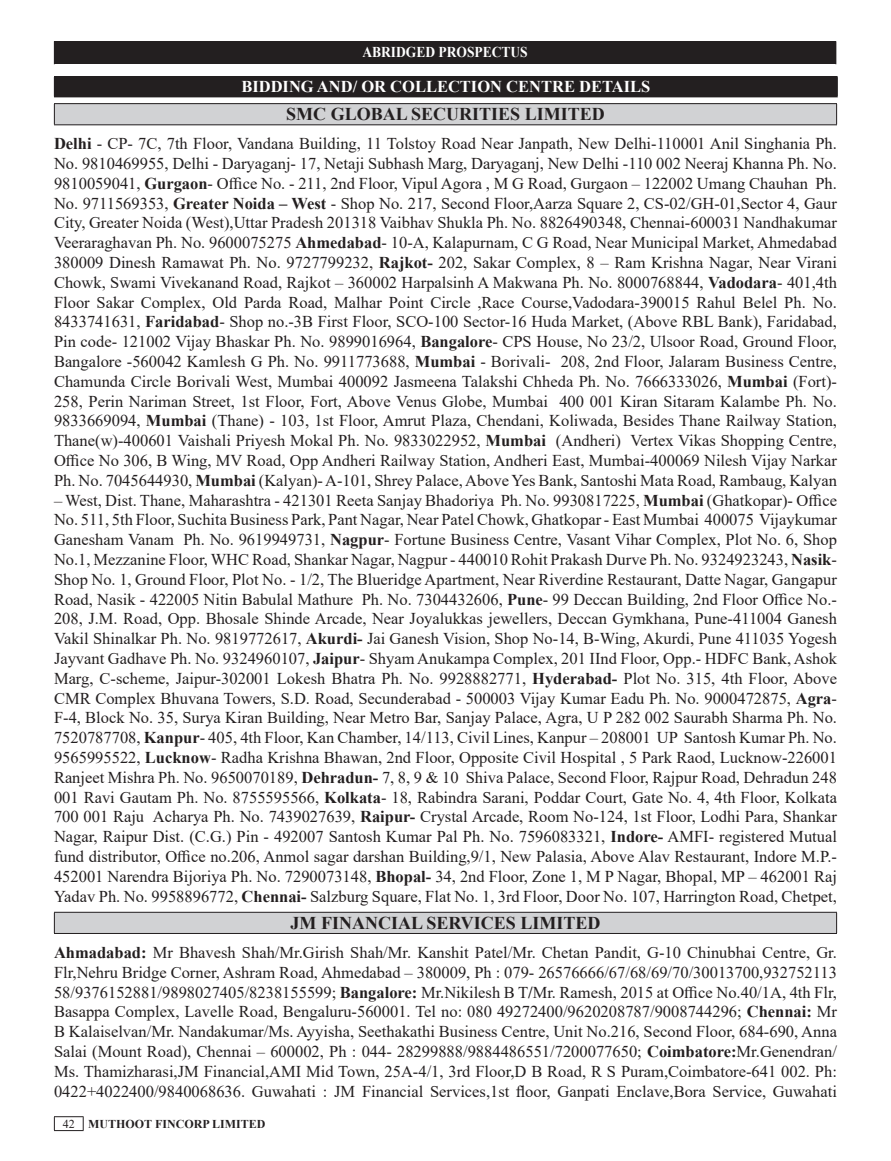
<style>
.page{position:relative;width:891px;height:1161px;background:#fff}
.page>*{position:absolute;margin:0;border:0;box-sizing:border-box;transform-origin:0 0}
.t1{font:700 18px "Times New Roman";color:#231f20}
.Indent_6_35{font:16.5px/19.8px "Times New Roman";color:#231f20;text-align:justify}
.t2{font:700 16.5px "Times New Roman";color:#fff}
.t3{font:700 15px "Times New Roman";color:#fff;scale:.9 1}
.t4{font:700 12px "Times New Roman";color:#231f20}
.t5{font:12px "Times New Roman";color:#231f20}
.s1{font-weight:700}
</style>
<div class="page">
<hr style="left:54px;top:1116px;width:30px;height:1px;background:#231f20">
<svg style="left:54px;top:1117px;width:1px;height:13px"></svg>
<svg style="left:83px;top:1117px;width:1px;height:13px"></svg>
<hr style="left:54px;top:1130px;width:30px;height:1px;background:#231f20">
<div style="left:54px;top:41px;width:782px;height:23px;background:#231f20"></div>
<svg style="left:836px;top:41px;width:1px;height:23px"></svg>
<div style="left:54px;top:77px;width:783px;height:20px;background:#231f20"></div>
<hr style="left:54px;top:76px;width:784px;height:1px;background:#231f20">
<svg style="left:837px;top:77px;width:1px;height:20px"></svg>
<hr style="left:54px;top:97px;width:784px;height:1px;background:#231f20">
<div style="left:54px;top:104px;width:783px;height:21px;background:#d1d2d4"></div>
<hr style="left:54px;top:103px;width:783px;height:1px;background:#231f20">
<svg style="left:54px;top:104px;width:1px;height:20px"></svg>
<svg style="left:836px;top:104px;width:1px;height:20px"></svg>
<hr style="left:54px;top:124px;width:783px;height:1px;background:#231f20">
<div style="left:54px;top:912px;width:783px;height:21px;background:#d1d2d4"></div>
<hr style="left:54px;top:912px;width:783px;height:1px;background:#231f20">
<svg style="left:54px;top:913px;width:1px;height:20px"></svg>
<svg style="left:836px;top:913px;width:1px;height:20px"></svg>
<hr style="left:54px;top:933px;width:783px;height:1px;background:#231f20">
<p class="t3" style="left:362px;top:42px;width:185px">ABRIDGED PROSPECTUS</p>
<p class="t2" style="left:241px;top:75px;width:411px">BIDDING AND/ OR COLLECTION CENTRE DETAILS</p>
<p class="t1" style="left:286px;top:102px;width:320px">SMC GLOBAL SECURITIES LIMITED</p>
<p class="Indent_6_35" style="left:54px;top:133px;width:785px"><span class="s1">Delhi</span> - CP- 7C, 7th Floor, Vandana Building, 11 Tolstoy Road Near Janpath, New Delhi-110001 Anil Singhania Ph.<br>No. 9810469955, Delhi - Daryaganj- 17, Netaji Subhash Marg, Daryaganj, New Delhi -110 002 Neeraj Khanna Ph. No.<br>9810059041, <span class="s1">Gurgaon</span>- Office No. - 211, 2nd Floor, Vipul Agora , M G Road, Gurgaon – 122002 Umang Chauhan Ph.<br>No. 9711569353, <span class="s1">Greater Noida – West</span> - Shop No. 217, Second Floor,Aarza Square 2, CS-02/GH-01,Sector 4, Gaur City, Greater Noida (West),Uttar Pradesh 201318 Vaibhav Shukla Ph. No. 8826490348, Chennai-600031 Nandhakumar Veeraraghavan Ph. No. 9600075275 <span class="s1">Ahmedabad</span>- 10-A, Kalapurnam, C G Road, Near Municipal Market, Ahmedabad 380009 Dinesh Ramawat Ph. No. 9727799232, <span class="s1">Rajkot-</span> 202, Sakar Complex, 8 – Ram Krishna Nagar, Near Virani Chowk, Swami Vivekanand Road, Rajkot – 360002 Harpalsinh A Makwana Ph. No. 8000768844, <span class="s1">Vadodara</span>- 401,4th Floor Sakar Complex, Old Parda Road, Malhar Point Circle ,Race Course,Vadodara-390015 Rahul Belel Ph. No.<br>8433741631, <span class="s1">Faridabad</span>- Shop no.-3B First Floor, SCO-100 Sector-16 Huda Market, (Above RBL Bank), Faridabad, Pin code- 121002 Vijay Bhaskar Ph. No. 9899016964, <span class="s1">Bangalore</span>- CPS House, No 23/2, Ulsoor Road, Ground Floor, Bangalore -560042 Kamlesh G Ph. No. 9911773688, <span class="s1">Mumbai</span> - Borivali- 208, 2nd Floor, Jalaram Business Centre, Chamunda Circle Borivali West, Mumbai 400092 Jasmeena Talakshi Chheda Ph. No. 7666333026, <span class="s1">Mumbai</span> (Fort)- 258, Perin Nariman Street, 1st Floor, Fort, Above Venus Globe, Mumbai 400 001 Kiran Sitaram Kalambe Ph. No.<br>9833669094, <span class="s1">Mumbai</span> (Thane) - 103, 1st Floor, Amrut Plaza, Chendani, Koliwada, Besides Thane Railway Station, Thane(w)-400601 Vaishali Priyesh Mokal Ph. No. 9833022952, <span class="s1">Mumbai</span> (Andheri) Vertex Vikas Shopping Centre, Office No 306, B Wing, MV Road, Opp Andheri Railway Station, Andheri East, Mumbai-400069 Nilesh Vijay Narkar Ph. No. 7045644930, <span class="s1">Mumbai</span> (Kalyan)- A-101, Shrey Palace, Above Yes Bank, Santoshi Mata Road, Rambaug, Kalyan</p>
<p class="Indent_6_35" style="left:54px;top:490px;width:785px">– West, Dist. Thane, Maharashtra - 421301 Reeta Sanjay Bhadoriya Ph. No. 9930817225, <span class="s1">Mumbai</span> (Ghatkopar)- Office No. 511, 5th Floor, Suchita Business Park, Pant Nagar, Near Patel Chowk, Ghatkopar - East Mumbai 400075 Vijaykumar Ganesham Vanam Ph. No. 9619949731, <span class="s1">Nagpur</span>- Fortune Business Centre, Vasant Vihar Complex, Plot No. 6, Shop No.1, Mezzanine Floor, WHC Road, Shankar Nagar, Nagpur - 440010 Rohit Prakash Durve Ph. No. 9324923243, <span class="s1">Nasik</span>-Shop No. 1, Ground Floor, Plot No. - 1/2, The Blueridge Apartment, Near Riverdine Restaurant, Datte Nagar, Gangapur Road, Nasik - 422005 Nitin Babulal Mathure Ph. No. 7304432606, <span class="s1">Pune</span>- 99 Deccan Building, 2nd Floor Office No.- 208, J.M. Road, Opp. Bhosale Shinde Arcade, Near Joyalukkas jewellers, Deccan Gymkhana, Pune-411004 Ganesh Vakil Shinalkar Ph. No. 9819772617, <span class="s1">Akurdi-</span> Jai Ganesh Vision, Shop No-14, B-Wing, Akurdi, Pune 411035 Yogesh Jayvant Gadhave Ph. No. 9324960107, <span class="s1">Jaipur</span>- Shyam Anukampa Complex, 201 IInd Floor, Opp.- HDFC Bank, Ashok Marg, C-scheme, Jaipur-302001 Lokesh Bhatra Ph. No. 9928882771, <span class="s1">Hyderabad-</span> Plot No. 315, 4th Floor, Above CMR Complex Bhuvana Towers, S.D. Road, Secunderabad - 500003 Vijay Kumar Eadu Ph. No. 9000472875, <span class="s1">Agra</span>-F-4, Block No. 35, Surya Kiran Building, Near Metro Bar, Sanjay Palace, Agra, U P 282 002 Saurabh Sharma Ph. No.<br>7520787708, <span class="s1">Kanpur</span>- 405, 4th Floor, Kan Chamber, 14/113, Civil Lines, Kanpur – 208001 UP Santosh Kumar Ph. No.<br>9565995522, <span class="s1">Lucknow</span>- Radha Krishna Bhawan, 2nd Floor, Opposite Civil Hospital , 5 Park Raod, Lucknow-226001<br>Ranjeet Mishra Ph. No. 9650070189, <span class="s1">Dehradun-</span> 7, 8, 9 &amp; 10 Shiva Palace, Second Floor, Rajpur Road, Dehradun 248<br>001 Ravi Gautam Ph. No. 8755595566, <span class="s1">Kolkata</span>- 18, Rabindra Sarani, Poddar Court, Gate No. 4, 4th Floor, Kolkata 700 001 Raju Acharya Ph. No. 7439027639, <span class="s1">Raipur-</span> Crystal Arcade, Room No-124, 1st Floor, Lodhi Para, Shankar Nagar, Raipur Dist. (C.G.) Pin - 492007 Santosh Kumar Pal Ph. No. 7596083321, <span class="s1">Indore-</span> AMFI- registered Mutual fund distributor, Office no.206, Anmol sagar darshan Building,9/1, New Palasia, Above Alav Restaurant, Indore M.P.- 452001 Narendra Bijoriya Ph. No. 7290073148, <span class="s1">Bhopal-</span> 34, 2nd Floor, Zone 1, M P Nagar, Bhopal, MP – 462001 Raj Yadav Ph. No. 9958896772, <span class="s1">Chennai-</span> Salzburg Square, Flat No. 1, 3rd Floor, Door No. 107, Harrington Road, Chetpet,</p>
<p class="t1" style="left:291px;top:911px;width:311px">JM FINANCIAL SERVICES LIMITED</p>
<p class="Indent_6_35" style="left:54px;top:942px;width:785px"><span class="s1">Ahmadabad:</span> Mr Bhavesh Shah/Mr.Girish Shah/Mr. Kanshit Patel/Mr. Chetan Pandit, G-10 Chinubhai Centre, Gr.<br>Flr,Nehru Bridge Corner, Ashram Road, Ahmedabad – 380009, Ph : 079- 26576666/67/68/69/70/30013700,932752113<br>58/9376152881/9898027405/8238155599; <span class="s1">Bangalore:</span> Mr.Nikilesh B T<span class="s1">/</span>Mr. Ramesh, 2015 at Office No.40/1A, 4th Flr, Basappa Complex, Lavelle Road, Bengaluru-560001. Tel no: 080 49272400/9620208787/9008744296; <span class="s1">Chennai:</span> Mr B Kalaiselvan/Mr. Nandakumar/Ms. Ayyisha, Seethakathi Business Centre, Unit No.216, Second Floor, 684-690, Anna Salai (Mount Road), Chennai – 600002, Ph : 044- 28299888/9884486551/7200077650; <span class="s1">Coimbatore:</span>Mr.Genendran/ Ms. Thamizharasi,JM Financial,AMI Mid Town, 25A-4/1, 3rd Floor,D B Road, R S Puram,Coimbatore-641 002. Ph:<br>0422+4022400/9840068636. Guwahati : JM Financial Services,1st floor, Ganpati Enclave,Bora Service, Guwahati</p>
<p class="t5" style="left:63px;top:1115px;width:13px">42</p>
<p class="t4" style="left:88px;top:1115px;width:179px">MUTHOOT FINCORP LIMITED</p>
</div>
